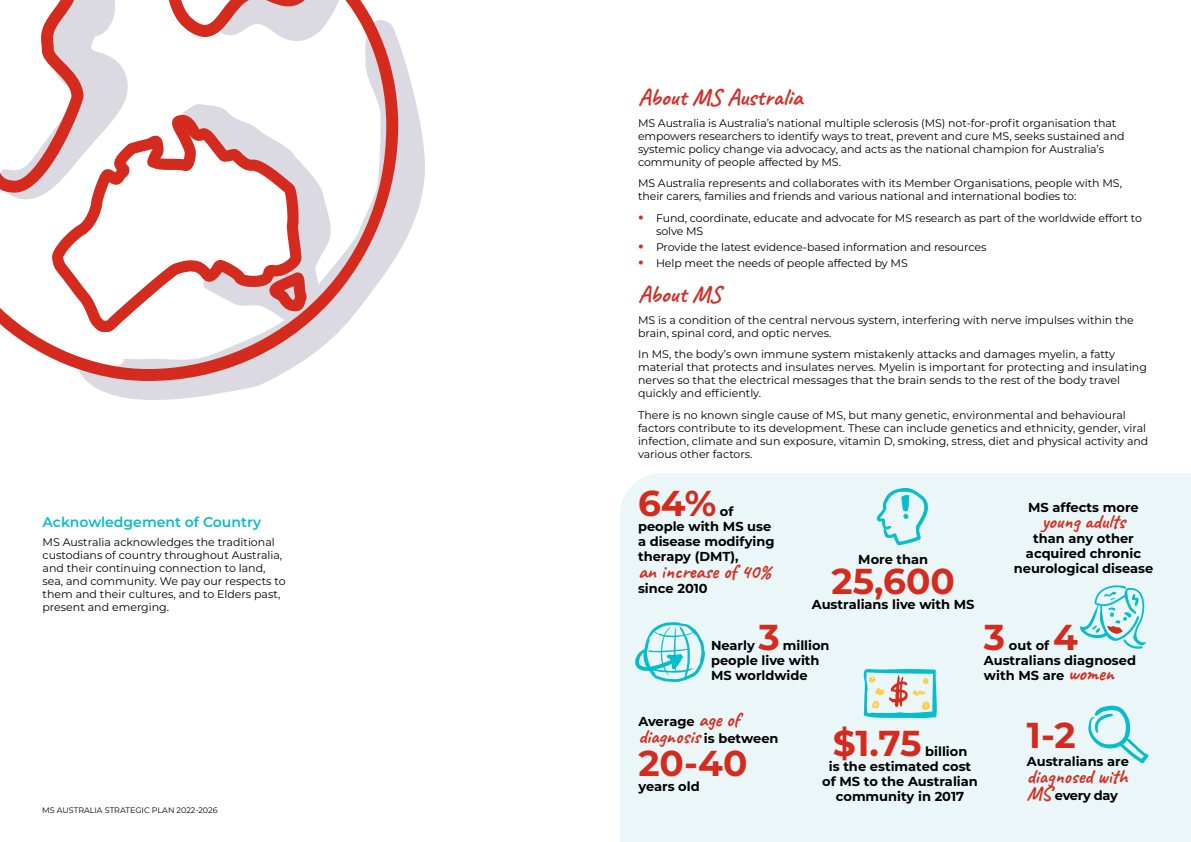
<style>
.page{position:relative;width:1191px;height:842px;background:#fff}
.page>*{position:absolute;margin:0;border:0;box-sizing:border-box;transform-origin:0 0}
.t1{font:700 36px "Montserrat";color:#d52b1e}
.t2{font:700 24px "Caveat";color:#d42d27}
.t3{font:700 20px "Caveat";color:#d52b1e}
.t4{font:600 14px "Montserrat";color:#05bdcb}
.t5{font:700 13px/15px "Montserrat";color:#000}
.t6{font:700 13px "Montserrat";letter-spacing:-.03em;color:#000}
.t7{font:11px/13px "Montserrat";letter-spacing:-.005em;color:#000}
.t8{font:8px "Montserrat";color:#000}
.s1{font-weight:700;font-size:16px;color:#d42d27}
.s2{font-family:"Caveat";font-size:20px;color:#d52b1e}
.s3{font-family:"Montserrat";font-size:13px;color:#000}
</style>
<div class="page">
<svg style="left:87px;top:41px;width:338px;height:359px"></svg>
<svg style="left:15px;top:0;width:383px;height:381px"></svg>
<svg style="left:0;top:0;width:348px;height:336px"></svg>
<div style="left:620px;top:473px;width:571px;height:369px;background:#eaf6f7"></div>
<svg style="left:1079px;top:584px;width:67px;height:66px"></svg>
<svg style="left:634px;top:622px;width:71px;height:60px"></svg>
<svg style="left:863px;top:669px;width:73px;height:49px"></svg>
<svg style="left:1088px;top:705px;width:60px;height:58px"></svg>
<svg style="left:876px;top:482px;width:52px;height:68px"></svg>
<p class="t4" style="left:43px;top:512px;width:220px">Acknowledgement of Country</p>
<p class="t7" style="left:43px;top:535px;width:245px">MS Australia acknowledges the traditional custodians of country throughout Australia, and their continuing connection to land, sea, and community. We pay our respects to them and their cultures, and to Elders past, present and emerging.</p>
<p class="t8" style="left:42px;top:804px;width:177px">MS AUSTRALIA STRATEGIC PLAN 2022-2026</p>
<h2 class="t2" style="left:638px;top:82px;width:166px">About MS Australia</h2>
<p class="t7" style="left:638px;top:116px;width:488px">MS Australia is Australia’s national multiple sclerosis (MS) not-for-profit organisation that empowers researchers to identify ways to treat, prevent and cure MS, seeks sustained and systemic policy change via advocacy, and acts as the national champion for Australia’s community of people affected by MS.</p>
<p class="t7" style="left:638px;top:177px;width:485px">MS Australia represents and collaborates with its Member Organisations, people with MS, their carers, families and friends and various national and international bodies to:</p>
<p class="t7" style="left:656px;top:211px;width:487px;text-indent:-18px"><span class="s1">•</span> Fund, coordinate, educate and advocate for MS research as part of the worldwide effort to solve MS</p>
<p class="t7" style="left:638px;top:240px;width:350px"><span class="s1">•</span> Provide the latest evidence-based information and resources</p>
<p class="t7" style="left:638px;top:256px;width:271px"><span class="s1">•</span> Help meet the needs of people affected by MS</p>
<h2 class="t2" style="left:638px;top:279px;width:85px">About MS</h2>
<p class="t7" style="left:638px;top:313px;width:497px">MS is a condition of the central nervous system, interfering with nerve impulses within the brain, spinal cord, and optic nerves.</p>
<p class="t7" style="left:638px;top:347px;width:510px">In MS, the body’s own immune system mistakenly attacks and damages myelin, a fatty material that protects and insulates nerves. Myelin is important for protecting and insulating nerves so that the electrical messages that the brain sends to the rest of the body travel quickly and efficiently.</p>
<p class="t7" style="left:638px;top:408px;width:512px">There is no known single cause of MS, but many genetic, environmental and behavioural factors contribute to its development. These can include genetics and ethnicity, gender, viral infection, climate and sun exposure, vitamin D, smoking, stress, diet and physical activity and various other factors.</p>
<h1 class="t1" style="left:638px;top:477px;width:80px">64%</h1>
<p class="t5" style="left:638px;top:503px;width:138px;text-indent:82px">of people with MS use a disease modifying therapy (DMT),</p>
<h3 class="t3" style="left:638px;top:559px;width:135px">an increase of 40%</h3>
<p class="t5" style="left:638px;top:580px;width:71px">since 2010</p>
<p class="t5" style="left:858px;top:551px;width:71px">More than</p>
<h1 class="t1" style="left:831px;top:555px;width:125px">25,600</h1>
<p class="t5" style="left:812px;top:596px;width:164px">Australians live with MS</p>
<p class="t5" style="left:1028px;top:500px;width:112px">MS affects more</p>
<h3 class="t3" style="left:1041px;top:509px;width:85px">young adults</h3>
<p class="t5" style="left:1013px;top:531px;width:141px;text-align:center">than any other acquired chronic neurological disease</p>
<h1 class="t1" style="left:758px;top:611px;width:23px">3</h1>
<h1 class="t1" style="left:1053px;top:611px;width:26px">4</h1>
<p class="t5" style="left:984px;top:652px;width:154px">Australians diagnosed with MS are <span class="s2">women</span></p>
<h1 class="t1" style="left:984px;top:611px;width:23px">3</h1>
<p class="t5" style="left:711px;top:637px;width:120px;text-indent:72px">million people live with<br>MS worldwide</p>
<p class="t5" style="left:638px;top:714px;width:102px">Average <span class="s2">age of</span></p>
<h3 class="t3" style="left:638px;top:724px;width:142px">diagnosis <span class="s3">is between</span></h3>
<h1 class="t1" style="left:638px;top:737px;width:111px">20-40</h1>
<p class="t5" style="left:638px;top:778px;width:63px">years old</p>
<p class="t5" style="left:1009px;top:637px;width:42px">out of</p>
<p class="t5" style="left:711px;top:637px;width:45px">Nearly</p>
<h1 class="t1" style="left:1027px;top:709px;width:50px">1-2</h1>
<p class="t5" style="left:1027px;top:753px;width:103px">Australians are</p>
<h3 class="t3" style="left:1027px;top:764px;width:102px">diagnosed with</h3>
<p class="t6" style="left:1027px;top:786px;width:92px"><span class="s2">MS</span> every day</p>
<h1 class="t1" style="left:832px;top:717px;width:90px">$1.75</h1>
<p class="t5" style="left:925px;top:743px;width:44px">billion</p>
<p class="t5" style="left:829px;top:758px;width:144px">is the estimated cost</p>
<p class="t5" style="left:822px;top:773px;width:157px">of MS to the Australian</p>
<p class="t5" style="left:836px;top:788px;width:130px">community in 2017</p>
</div>
